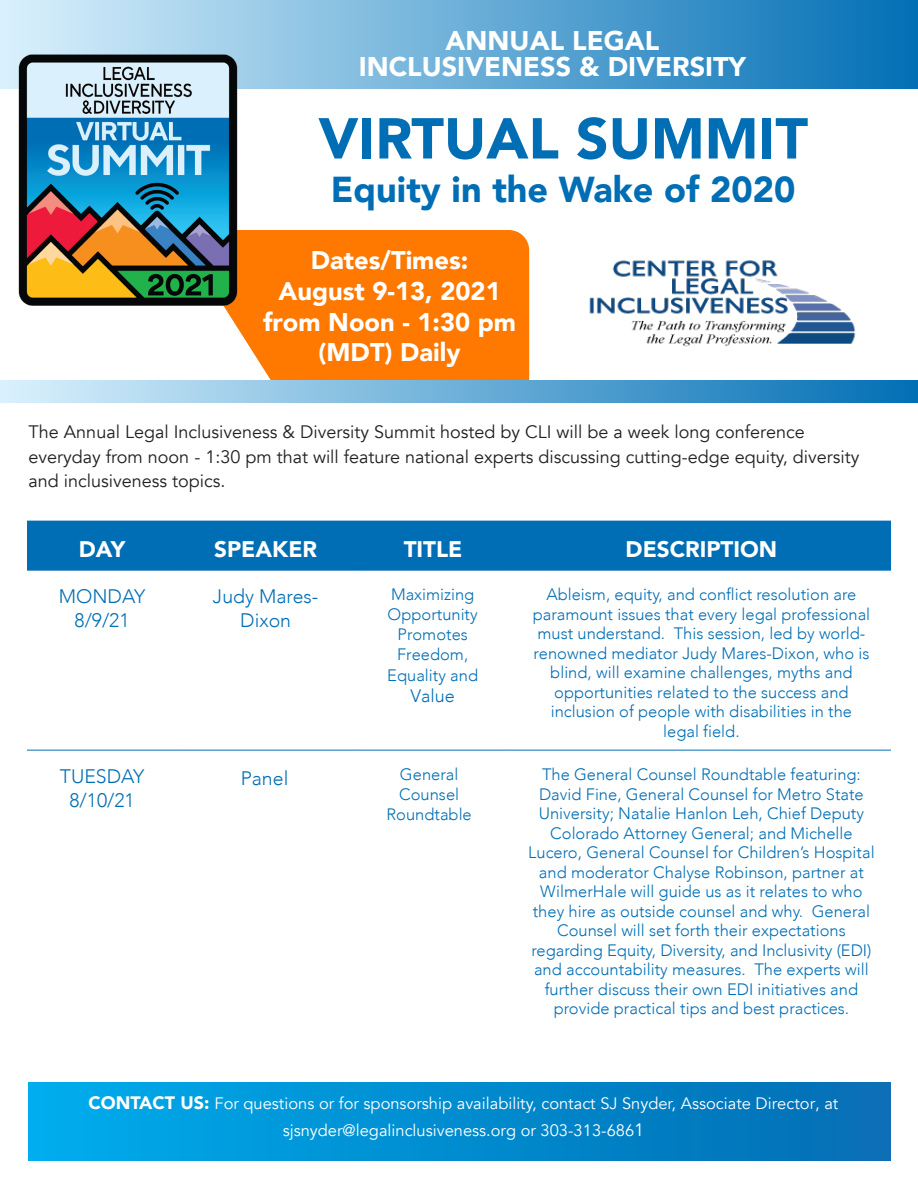
<style>
.page{position:relative;width:918px;height:1188px;background:#fff}
.page>*{position:absolute;margin:0;border:0;box-sizing:border-box;transform-origin:0 0}
.t1{font:900 57px "Avenir";color:#006eb4}
.t2{font:900 36px "Avenir";color:#006eb4}
.t3{font:900 27px/26.4px "Avenir";color:#fff;text-align:center}
.t4{font:900 25.5px/30.6px "Avenir";color:#fff;text-align:center}
.Table_Headline{font:900 22.5px "Avenir";color:#fff}
.Table_Info{font:300 19.5px/23.4px "Avenir";color:#006eb4;text-align:center}
.t5{font:18px/24.6px "Avenir";color:#231f20}
.Title_Description{font:300 18px "Avenir";color:#006eb4}
.Title_Description-2{font:300 16.5px/19.5px "Avenir";color:#006eb4;text-align:center}
.t6{font:16.5px/26.8px "Avenir";color:#fff;text-align:center}
.Table_Info-2{font:300 16.5px/19.8px "Avenir";color:#006eb4;text-align:center}
.s1{font-weight:900;font-size:18px}
.s2{font-size:18px}
</style>
<div class="page">
<div style="left:229px;top:230px;width:300px;height:150px;background:#ff7800"></div>
<div style="left:0;top:0;width:918px;height:89px;background:linear-gradient(to right,#daf1fd,#026fb5)"></div>
<div style="left:0;top:380px;width:918px;height:23px;background:linear-gradient(to right,#daf1fd,#026fb5)"></div>
<img style="left:0;top:44px;width:255px;height:271px">
<img style="left:589px;top:260px;width:267px;height:87px">
<div style="left:27px;top:521px;width:864px;height:49px;background:#006eb4"></div>
<hr style="left:27px;top:570px;width:150px;height:1px;background:#006eb4">
<hr style="left:177px;top:570px;width:177px;height:1px;background:#006eb4">
<hr style="left:354px;top:570px;width:158px;height:1px;background:#006eb4">
<hr style="left:512px;top:570px;width:379px;height:1px;background:#006eb4">
<hr style="left:27px;top:750px;width:150px;height:1px;background:#006eb4">
<hr style="left:177px;top:750px;width:177px;height:1px;background:#006eb4">
<hr style="left:354px;top:750px;width:158px;height:1px;background:#006eb4">
<hr style="left:512px;top:750px;width:379px;height:1px;background:#006eb4">
<div style="left:29px;top:1082px;width:862px;height:79px;background:linear-gradient(to right,#00aced,#046db3)"></div>
<p class="t3" style="left:359px;top:26px;width:389px">ANNUAL LEGAL<br>INCLUSIVENESS &amp; DIVERSITY</p>
<p class="t1" style="left:318px;top:90px;width:491px">VIRTUAL SUMMIT</p>
<p class="t2" style="left:331px;top:158px;width:466px">Equity in the Wake of 2020</p>
<p class="t4" style="left:263px;top:244px;width:254px">Dates/Times:<br>August 9-13, 2021 from Noon - 1:30 pm (MDT) Daily</p>
<p class="t5" style="left:29px;top:420px;width:832px">The Annual Legal Inclusiveness &amp; Diversity Summit hosted by CLI will be a week long conference everyday from noon - 1:30 pm that will feature national experts discussing cutting-edge equity, diversity and inclusiveness topics.</p>
<p class="Table_Headline" style="left:79px;top:530px;width:48px">DAY</p>
<p class="Table_Headline" style="left:214px;top:530px;width:104px">SPEAKER</p>
<p class="Table_Headline" style="left:404px;top:530px;width:60px">TITLE</p>
<p class="Table_Headline" style="left:626px;top:530px;width:153px">DESCRIPTION</p>
<p class="Table_Info" style="left:59px;top:585px;width:88px">MONDAY</p>
<p class="Table_Info" style="left:75px;top:608px;width:56px">8/9/21</p>
<p class="Title_Description-2" style="left:533px;top:585px;width:339px">Ableism, equity, and conflict resolution are paramount issues that every legal professional must understand. This session, led by world&shy;renowned mediator Judy Mares-Dixon, who is blind, will examine challenges, myths and opportunities related to the success and inclusion of people with disabilities in the legal field.</p>
<p class="Table_Info" style="left:213px;top:585px;width:107px">Judy Mares-<br>Dixon</p>
<p class="Title_Description-2" style="left:388px;top:585px;width:92px">Maximizing<br>Opportunity<br>Promotes<br>Freedom,</p>
<p class="Title_Description-2" style="left:387px;top:665px;width:92px">Equality and</p>
<p class="Title_Description" style="left:411px;top:685px;width:46px">Value</p>
<p class="Table_Info" style="left:60px;top:765px;width:86px">TUESDAY</p>
<p class="Table_Info" style="left:70px;top:788px;width:67px">8/10/21</p>
<p class="Table_Info" style="left:241px;top:766px;width:49px">Panel</p>
<p class="Table_Info-2" style="left:387px;top:765px;width:87px">General<br>Counsel<br>Roundtable</p>
<p class="Title_Description-2" style="left:528px;top:765px;width:348px">The General Counsel Roundtable featuring:<br>David Fine, General Counsel for Metro State University; Natalie Hanlon Leh, Chief Deputy Colorado Attorney General; and Michelle Lucero, General Counsel for Children’s Hospital and moderator Chalyse Robinson, partner at WilmerHale will guide us as it relates to who they hire as outside counsel and why. General Counsel will set forth their expectations regarding Equity, Diversity, and Inclusivity (EDI) and accountability measures. The experts will further discuss their own EDI initiatives and provide practical tips and best practices.</p>
<p class="t6" style="left:89px;top:1090px;width:751px"><span class="s1">CONTACT US:</span> For questions or for sponsorship availability, contact SJ Snyder, Associate Director, at sjsnyder@legalinclusiveness.org or 303-313-686<span class="s2">1</span></p>
</div>
